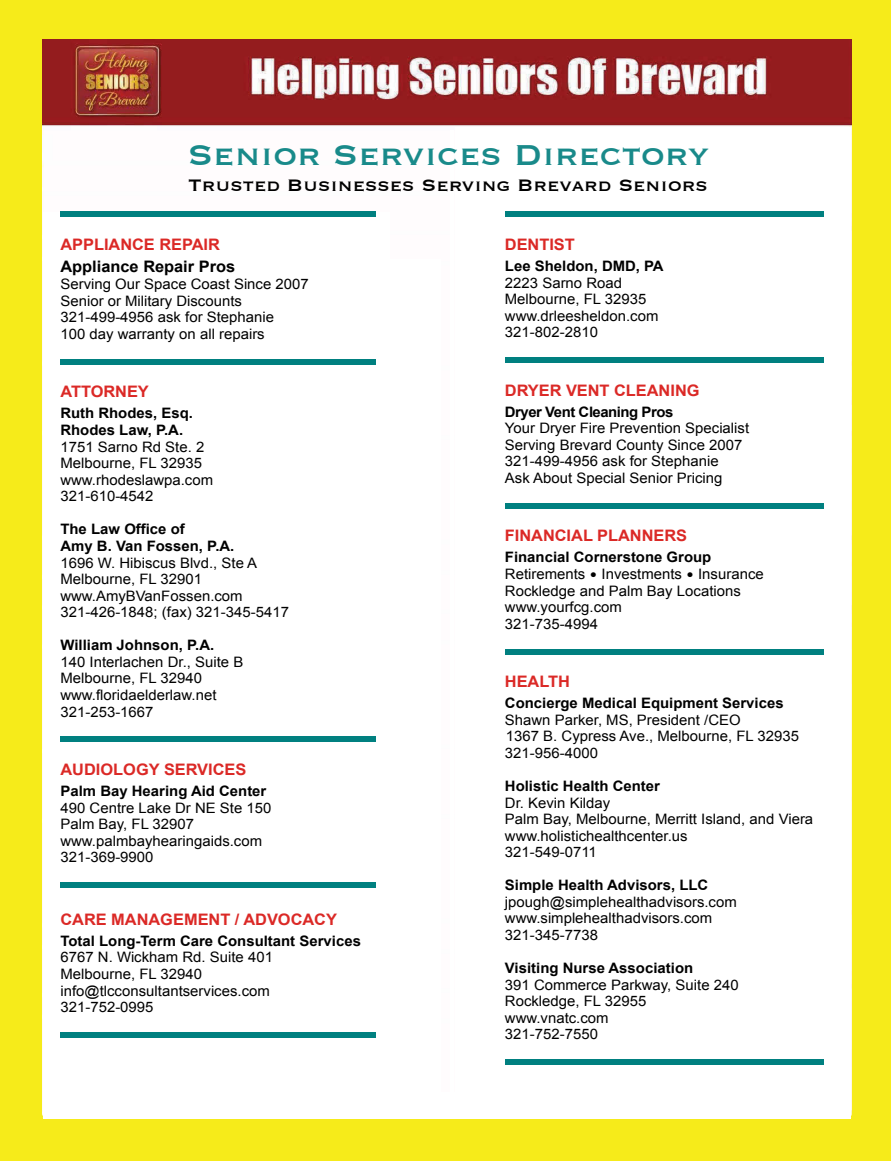
<style>
.page{position:relative;width:891px;height:1161px;background:#f6eb1a}
.page>*{position:absolute;margin:0;border:0;box-sizing:border-box;transform-origin:0 0}
.t1{font:37.5px "Copperplate";color:#198a8a;scale:1.04 1}
.t2{font:21.6px "Copperplate";color:#000;scale:1.04 1}
.t3{font:700 15.9px "Arial";letter-spacing:-.005em;color:#db2926;scale:1.04 1}
.t4{font:700 15.9px/22.4px "Arial";color:#000;scale:1.04 1}
.t5{font:14.4px/16.5px "Arial";letter-spacing:.005em;color:#000;scale:1.04 1}
.s1{color:#db2926}
.s2{font-weight:700}
.s3{font-family:"Sathu";font-size:11.55px}
</style>
<div class="page">
<img style="left:43px;top:40px;width:809px;height:1079px">
<hr style="left:451px;top:130px;width:3px;height:980px;background:#fff">
<div style="left:455px;top:127px;width:395px;height:992px;background:#fff"></div>
<div style="left:44px;top:259px;width:397px;height:860px;background:#fff"></div>
<div style="left:505px;top:212px;width:318px;height:5px;background:#008080"></div>
<div style="left:505px;top:357px;width:318px;height:6px;background:#008080"></div>
<div style="left:505px;top:503px;width:318px;height:6px;background:#008080"></div>
<div style="left:505px;top:649px;width:318px;height:5px;background:#008080"></div>
<div style="left:505px;top:1060px;width:318px;height:5px;background:#008080"></div>
<div style="left:44px;top:212px;width:346px;height:907px;background:#fff"></div>
<div style="left:60px;top:212px;width:316px;height:5px;background:#008080"></div>
<div style="left:60px;top:359px;width:316px;height:6px;background:#008080"></div>
<div style="left:60px;top:737px;width:316px;height:5px;background:#008080"></div>
<div style="left:60px;top:882px;width:316px;height:6px;background:#008080"></div>
<div style="left:60px;top:1032px;width:316px;height:6px;background:#008080"></div>
<div style="left:428px;top:1092px;width:41px;height:27px;background:#fff"></div>
<p class="t1" style="left:187px;top:130px;width:503px">Senior Services Directory</p>
<p class="t2" style="left:188px;top:171px;width:501px">Trusted Businesses Serving Brevard Seniors</p>
<p class="t4" style="left:60px;top:235px;width:170px"><span class="s1">APPLIANCE REPAIR<br></span>Appliance Repair Pros</p>
<p class="t5" style="left:60px;top:277px;width:240px">Serving Our Space Coast Since 2007<br>Senior or Military Discounts<br>321-499-4956 ask for Stephanie<br>100 day warranty on all repairs</p>
<p class="t3" style="left:60px;top:386px;width:87px">ATTORNEY</p>
<p class="t5" style="left:60px;top:406px;width:148px"><span class="s2">Ruth Rhodes, Esq.<br>Rhodes Law, P.A.<br></span>1751 Sarno Rd Ste. 2<br>Melbourne, FL 32935 www.rhodeslawpa.com<br>321-610-4542</p>
<p class="t5" style="left:60px;top:522px;width:221px"><span class="s2">The Law Office of<br>Amy B. Van Fossen, P.A.<br></span>1696 W. Hibiscus Blvd., Ste A<br>Melbourne, FL 32901 www.AmyBVanFossen.com<br>321-426-1848; (fax) 321-345-5417</p>
<p class="t5" style="left:60px;top:638px;width:177px"><span class="s2">William Johnson, P.A.<br></span>140 Interlachen Dr., Suite B<br>Melbourne, FL 32940 www.floridaelderlaw.net<br>321-253-1667</p>
<p class="t3" style="left:60px;top:763px;width:180px">AUDIOLOGY SERVICES</p>
<p class="t5" style="left:60px;top:784px;width:204px"><span class="s2">Palm Bay Hearing Aid Center<br></span>490 Centre Lake Dr NE Ste 150<br>Palm Bay, FL 32907 www.palmbayhearingaids.com<br>321-369-9900</p>
<p class="t3" style="left:60px;top:913px;width:267px">CARE MANAGEMENT / ADVOCACY</p>
<p class="t5" style="left:60px;top:934px;width:290px"><span class="s2">Total Long-Term Care Consultant Services<br></span>6767 N. Wickham Rd. Suite 401<br>Melbourne, FL 32940 info@tlcconsultantservices.com<br>321-752-0995</p>
<p class="t3" style="left:505px;top:238px;width:69px">DENTIST</p>
<p class="t5" style="left:505px;top:259px;width:154px"><span class="s2">Lee Sheldon, DMD, PA<br></span>2223 Sarno Road<br>Melbourne, FL 32935 www.drleesheldon.com<br>321-802-2810</p>
<p class="t3" style="left:505px;top:384px;width:189px">DRYER VENT CLEANING</p>
<p class="t5" style="left:505px;top:405px;width:236px"><span class="s2">Dryer Vent Cleaning Pros<br></span>Your Dryer Fire Prevention Specialist<br>Serving Brevard County Since 2007<br>321-499-4956 ask for Stephanie<br>Ask About Special Senior Pricing</p>
<p class="t3" style="left:505px;top:530px;width:177px">FINANCIAL PLANNERS</p>
<p class="t5" style="left:505px;top:550px;width:250px"><span class="s2">Financial Cornerstone Group<br></span>Retirements <span class="s3">•</span> Investments <span class="s3">•</span> Insurance<br>Rockledge and Palm Bay Locations www.yourfcg.com<br>321-735-4994</p>
<p class="t3" style="left:505px;top:676px;width:64px">HEALTH</p>
<p class="t5" style="left:505px;top:696px;width:284px"><span class="s2">Concierge Medical Equipment Services<br></span>Shawn Parker, MS, President /CEO<br>1367 B. Cypress Ave., Melbourne, FL 32935<br>321-956-4000</p>
<p class="t5" style="left:505px;top:779px;width:298px"><span class="s2">Holistic Health Center<br></span>Dr. Kevin Kilday<br>Palm Bay, Melbourne, Merritt Island, and Viera www.holistichealthcenter.us<br>321-549-0711</p>
<p class="t5" style="left:505px;top:878px;width:225px"><span class="s2">Simple Health Advisors, LLC </span>jpough@simplehealthadvisors.com www.simplehealthadvisors.com<br>321-345-7738</p>
<p class="t5" style="left:505px;top:961px;width:226px"><span class="s2">Visiting Nurse Association<br></span>391 Commerce Parkway, Suite 240<br>Rockledge, FL 32955 www.vnatc.com<br>321-752-7550</p>
</div>
